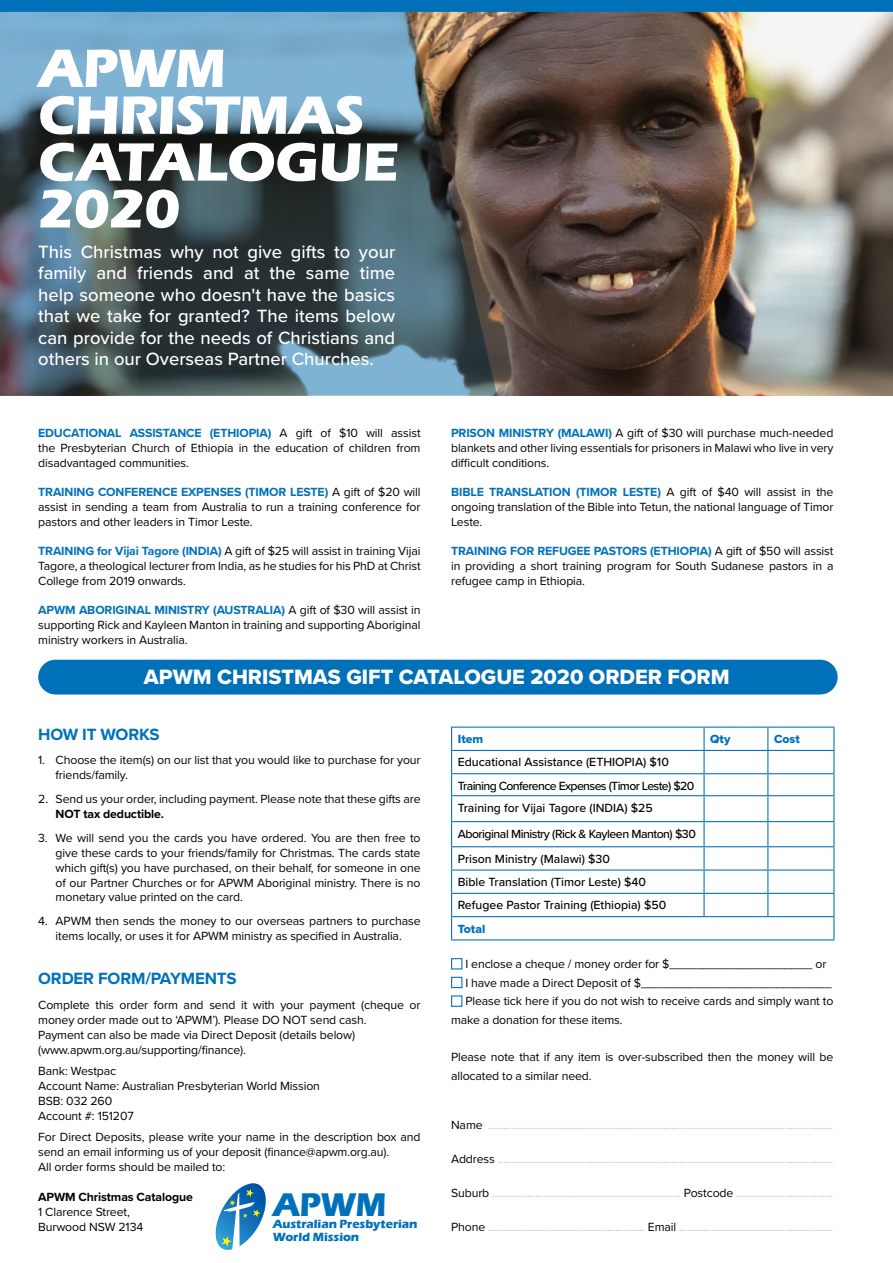
<style>
.page{position:relative;width:893px;height:1263px;background:#fff}
.page>*{position:absolute;margin:0;border:0;box-sizing:border-box;transform-origin:0 0}
.t1{font:700 55.95px/46.8px "Eras ITC";letter-spacing:-.02em;color:#fff}
.t2{font:700 33.75px "Eras ITC";color:#0071b9}
.t3{font:21.45px "Proxima Nova Extrabld";color:#fff}
.t4{font:500 18.45px/21.5px "Proxima Nova";color:#fff;text-align:justify}
.t5{font:700 16.95px "Proxima Nova";letter-spacing:-.01em;color:#0071b9}
.t6{font:12.3px/15px "Proxima Nova";letter-spacing:-.01em;color:#000;text-align:justify}
.t7{font:12.3px "Proxima Nova";letter-spacing:-.01em;color:#bcbec0}
.t8{font:500 12.3px/25.5px "Proxima Nova";color:#000}
.t9{font:500 12.3px/23.2px "Proxima Nova";letter-spacing:-.05em;color:#000}
.t10{font:700 12.3px "Proxima Nova";letter-spacing:-.01em;color:#000}
.t11{font:12.3px "Proxima Nova Extrabld";color:#0071b9}
.t12{font:700 12.15px/12.1px "Eras ITC";letter-spacing:-.005em;color:#0071b9}
.s1{font-weight:700;color:#0071b9}
.s2{color:#000}
</style>
<div class="page">
<img style="left:497px;top:12px;width:396px;height:384px">
<svg style="left:0;top:12px;width:497px;height:384px;background:#516873"></svg>
<hr style="left:451px;top:727px;width:253px;height:1px;background:#0071b9">
<hr style="left:704px;top:727px;width:64px;height:1px;background:#0071b9">
<hr style="left:703px;top:728px;width:2px;height:22px;background:#0071b9">
<hr style="left:768px;top:727px;width:66px;height:1px;background:#0071b9">
<hr style="left:451px;top:750px;width:253px;height:1px;background:#0071b9">
<hr style="left:704px;top:750px;width:64px;height:1px;background:#0071b9">
<hr style="left:703px;top:751px;width:2px;height:22px;background:#0071b9">
<hr style="left:768px;top:750px;width:66px;height:1px;background:#0071b9">
<hr style="left:451px;top:773px;width:253px;height:1px;background:#0071b9">
<hr style="left:704px;top:773px;width:64px;height:1px;background:#0071b9">
<hr style="left:703px;top:774px;width:2px;height:21px;background:#0071b9">
<hr style="left:768px;top:773px;width:66px;height:1px;background:#0071b9">
<hr style="left:451px;top:795px;width:253px;height:1px;background:#0071b9">
<hr style="left:704px;top:795px;width:64px;height:1px;background:#0071b9">
<hr style="left:703px;top:796px;width:2px;height:25px;background:#0071b9">
<hr style="left:768px;top:795px;width:66px;height:1px;background:#0071b9">
<hr style="left:451px;top:821px;width:253px;height:1px;background:#0071b9">
<hr style="left:704px;top:821px;width:64px;height:1px;background:#0071b9">
<hr style="left:703px;top:822px;width:2px;height:24px;background:#0071b9">
<hr style="left:768px;top:821px;width:66px;height:1px;background:#0071b9">
<hr style="left:451px;top:846px;width:253px;height:1px;background:#0071b9">
<hr style="left:704px;top:846px;width:64px;height:1px;background:#0071b9">
<hr style="left:703px;top:847px;width:2px;height:22px;background:#0071b9">
<hr style="left:768px;top:846px;width:66px;height:1px;background:#0071b9">
<hr style="left:451px;top:869px;width:253px;height:1px;background:#0071b9">
<hr style="left:704px;top:869px;width:64px;height:1px;background:#0071b9">
<hr style="left:703px;top:870px;width:2px;height:23px;background:#0071b9">
<hr style="left:768px;top:869px;width:66px;height:1px;background:#0071b9">
<hr style="left:451px;top:893px;width:253px;height:1px;background:#0071b9">
<hr style="left:704px;top:893px;width:64px;height:1px;background:#0071b9">
<hr style="left:703px;top:894px;width:2px;height:22px;background:#0071b9">
<hr style="left:768px;top:893px;width:66px;height:1px;background:#0071b9">
<svg style="left:767px;top:728px;width:1px;height:188px"></svg>
<hr style="left:451px;top:916px;width:253px;height:1px;background:#0071b9">
<svg style="left:451px;top:728px;width:1px;height:211px"></svg>
<hr style="left:704px;top:916px;width:64px;height:1px;background:#0071b9">
<hr style="left:768px;top:916px;width:66px;height:1px;background:#0071b9">
<svg style="left:833px;top:728px;width:1px;height:211px"></svg>
<hr style="left:451px;top:939px;width:253px;height:1px;background:#0071b9">
<hr style="left:704px;top:939px;width:64px;height:1px;background:#0071b9">
<hr style="left:768px;top:939px;width:66px;height:1px;background:#0071b9">
<div style="left:451px;top:958px;width:11px;height:11px;border:1px solid #0071b9"></div>
<div style="left:451px;top:977px;width:11px;height:11px;border:1px solid #0071b9"></div>
<div style="left:451px;top:995px;width:11px;height:12px;border:1px solid #0071b9"></div>
<div style="left:38px;top:660px;width:800px;height:34px;background:#0071b9;border-radius:17px"></div>
<img style="left:215px;top:1183px;width:51px;height:66px">
<svg style="left:222px;top:1189px;width:39px;height:61px"></svg>
<svg style="left:0;top:0;width:893px;height:12px;background:#0171b8"></svg>
<h1 class="t1" style="left:38px;top:45px;width:363px">APWM<br>CHRISTMAS<br>CATALOGUE<br>2020</h1>
<p class="t4" style="left:38px;top:240px;width:358px">This Christmas why not give gifts to your family and friends and at the same time help someone who doesn't have the basics that we take for granted? The items below can provide for the needs of Christians and others in our Overseas Partner Churches.</p>
<p class="t6" style="left:38px;top:425px;width:384px"><span class="s1">EDUCATIONAL ASSISTANCE (ETHIOPIA)</span> A gift of $10 will assist the Presbyterian Church of Ethiopia in the education of children from disadvantaged communities.</p>
<p class="t6" style="left:38px;top:484px;width:384px"><span class="s1">TRAINING CONFERENCE EXPENSES (TIMOR LESTE)</span> A gift of $20 will assist in sending a team from Australia to run a training conference for pastors and other leaders in Timor Leste.</p>
<p class="t6" style="left:38px;top:543px;width:384px"><span class="s1">TRAINING for Vijai Tagore (INDIA)</span> A gift of $25 will assist in training Vijai Tagore, a theological lecturer from India, as he studies for his PhD at Christ College from 2019 onwards.</p>
<p class="t6" style="left:38px;top:602px;width:384px"><span class="s1">APWM ABORIGINAL MINISTRY (AUSTRALIA)</span> A gift of $30 will assist in supporting Rick and Kayleen Manton in training and supporting Aboriginal ministry workers in Australia.</p>
<p class="t6" style="left:451px;top:425px;width:384px"><span class="s1">PRISON MINISTRY (MALAWI)</span> A gift of $30 will purchase much-needed blankets and other living essentials for prisoners in Malawi who live in very difficult conditions.</p>
<p class="t6" style="left:451px;top:484px;width:384px"><span class="s1">BIBLE TRANSLATION (TIMOR LESTE)</span> A gift of $40 will assist in the ongoing translation of the Bible into Tetun, the national language of Timor Leste.</p>
<p class="t6" style="left:451px;top:543px;width:384px"><span class="s1">TRAINING FOR REFUGEE PASTORS (ETHIOPIA)</span> A gift of $50 will assist in providing a short training program for South Sudanese pastors in a refugee camp in Ethiopia.</p>
<h3 class="t3" style="left:144px;top:661px;width:587px">APWM CHRISTMAS GIFT CATALOGUE 2020 ORDER FORM</h3>
<h3 class="t5" style="left:38px;top:722px;width:123px">HOW IT WORKS</h3>
<p class="t6" style="left:56px;top:752px;width:366px;text-indent:-17px">1. Choose the item(s) on our list that you would like to purchase for your friends/family.</p>
<p class="t6" style="left:38px;top:791px;width:384px">2. Send us your order, including payment. Please note that these gifts are</p>
<p class="t10" style="left:56px;top:805px;width:110px">NOT tax deductible.</p>
<p class="t6" style="left:56px;top:829px;width:366px;text-indent:-17px">3. We will send you the cards you have ordered. You are then free to give these cards to your friends/family for Christmas. The cards state which gift(s) you have purchased, on their behalf, for someone in one of our Partner Churches or for APWM Aboriginal ministry. There is no monetary value printed on the card.</p>
<p class="t6" style="left:38px;top:913px;width:384px;text-align:center">4. APWM then sends the money to our overseas partners to purchase items locally, or uses it for APWM ministry as specified in Australia.</p>
<h3 class="t5" style="left:38px;top:966px;width:200px">ORDER FORM/PAYMENTS</h3>
<p class="t6" style="left:38px;top:996px;width:384px;text-align:left">Complete this order form and send it with your payment (cheque or money order made out to ‘APWM’). Please DO NOT send cash.<br>Payment can also be made via Direct Deposit (details below) (www.apwm.org.au/supporting/finance).</p>
<p class="t6" style="left:38px;top:1063px;width:283px;text-align:left">Bank: Westpac<br>Account Name: Australian Presbyterian World Mission<br>BSB: 032 260<br>Account #: 151207</p>
<p class="t6" style="left:38px;top:1129px;width:384px;text-align:left">For Direct Deposits, please write your name in the description box and send an email informing us of your deposit (finance@apwm.org.au).<br>All order forms should be mailed to:</p>
<p class="t10" style="left:38px;top:1188px;width:156px">APWM Christmas Catalogue</p>
<p class="t6" style="left:38px;top:1204px;width:107px">1 Clarence Street,<br>Burwood NSW 2134</p>
<h2 class="t2" style="left:273px;top:1185px;width:115px">APWM</h2>
<p class="t12" style="left:273px;top:1218px;width:146px">Australian Presbyterian<br>World Mission</p>
<p class="t11" style="left:458px;top:730px;width:27px">Item</p>
<p class="t11" style="left:710px;top:730px;width:22px">Qty</p>
<p class="t11" style="left:774px;top:730px;width:27px">Cost</p>
<p class="t9" style="left:458px;top:750px;width:238px">Educational Assistance (ETHIOPIA) $10<br>Training Conference Expenses (Timor Leste) $20</p>
<p class="t8" style="left:458px;top:794px;width:240px">Training for Vijai Tagore (INDIA) $25<br>Aboriginal Ministry (Rick &amp; Kayleen Manton) $30<br>Prison Ministry (Malawi) $30</p>
<p class="t8" style="left:458px;top:870px;width:210px;line-height:23.2px">Bible Translation (Timor Leste) $40<br>Refugee Pastor Training (Ethiopia) $50</p>
<p class="t11" style="left:458px;top:919px;width:29px">Total</p>
<p class="t6" style="left:465px;top:956px;width:362px">I enclose a cheque / money order for $_____________________ or</p>
<p class="t6" style="left:465px;top:974px;width:368px">I have made a Direct Deposit of $____________________________</p>
<p class="t6" style="left:465px;top:993px;width:369px">Please tick here if you do not wish to receive cards and simply want to</p>
<p class="t6" style="left:451px;top:1012px;width:173px">make a donation for these items.</p>
<p class="t6" style="left:451px;top:1047px;width:384px;line-height:18.6px">Please note that if any item is over-subscribed then the money will be allocated to a similar need.</p>
<p class="t7" style="left:451px;top:1115px;width:384px"><span class="s2">Name</span> ................................................................................................................................</p>
<p class="t7" style="left:451px;top:1149px;width:384px"><span class="s2">Address</span> ............................................................................................................................</p>
<p class="t7" style="left:451px;top:1183px;width:384px"><span class="s2">Suburb</span> ...................................................................... <span class="s2">Postcode</span> ....................................</p>
<p class="t7" style="left:451px;top:1217px;width:384px"><span class="s2">Phone</span> .......................................................... <span class="s2">Email</span> .........................................................</p>
</div>
